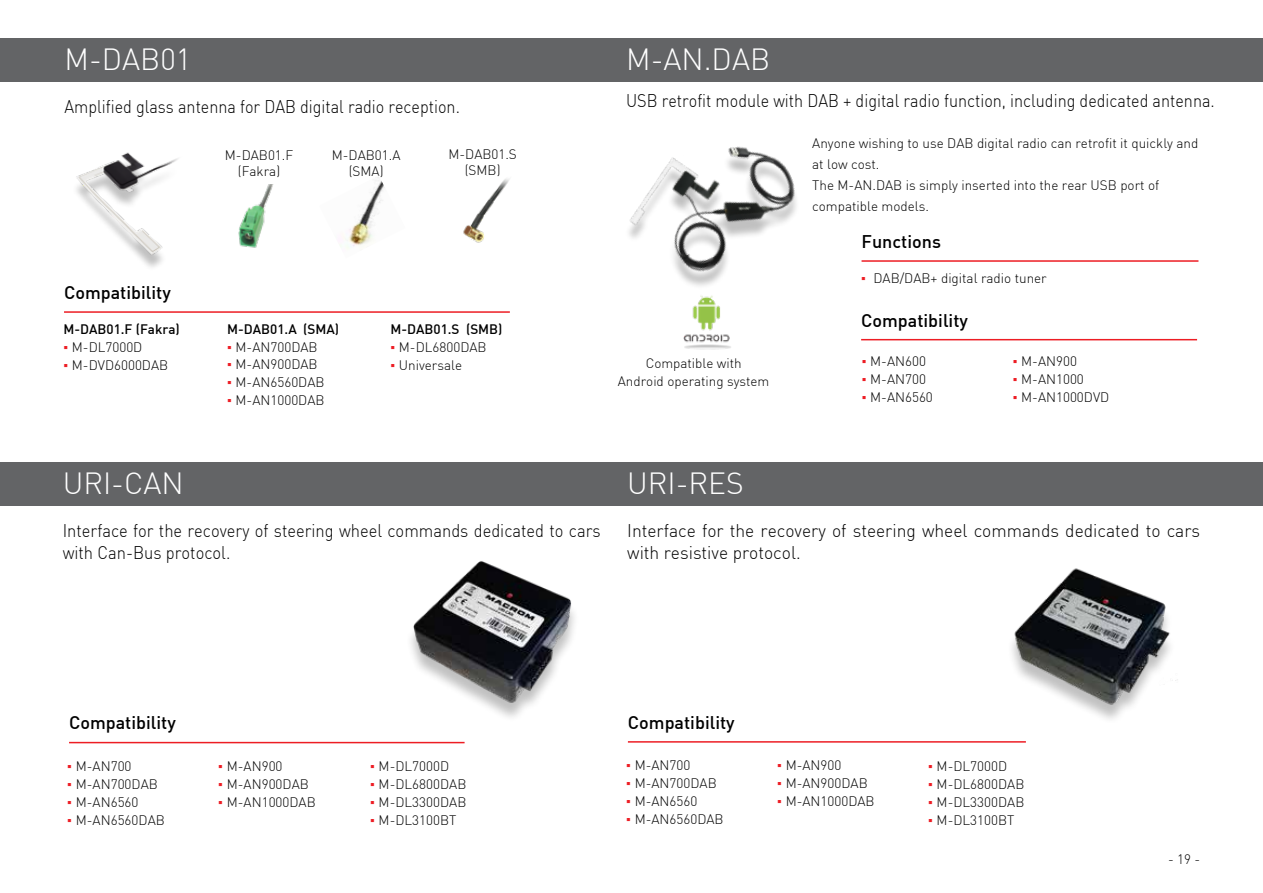
<style>
.page{position:relative;width:1263px;height:893px;background:#fff}
.page>*{position:absolute;margin:0;border:0;box-sizing:border-box;transform-origin:0 0}
.t1{font:300 30px "DIN";color:#fff}
.t2{font:300 18px "DIN";color:#000;scale:.9 1}
.t3{font:300 18px/21.6px "DIN";color:#000}
.t4{font:300 18px/21.6px "DIN";color:#000;scale:.92 1}
.t5{font:500 18px "DIN";color:#000}
.t6{font:300 13.5px/16.2px "DIN";color:#000;text-align:center}
.t7{font:500 13.5px "DIN";color:#000}
.s1{font-family:"Arial";font-weight:400;color:#ed1d24}
</style>
<div class="page">
<div style="left:0;top:38px;width:1263px;height:44px;background:#636466"></div>
<img style="left:76px;top:152px;width:102px;height:111px">
<img style="left:238px;top:185px;width:35px;height:63px">
<img style="left:463px;top:178px;width:47px;height:65px">
<img style="left:340px;top:177px;width:45px;height:72px">
<hr style="left:64px;top:311px;width:446px;height:2px;background:#ed1d24">
<hr style="left:861px;top:260px;width:337px;height:2px;background:#ed1d24">
<hr style="left:861px;top:339px;width:336px;height:1px;background:#ed1d24">
<img style="left:683px;top:302px;width:48px;height:48px">
<img style="left:629px;top:146px;width:167px;height:156px">
<div style="left:0;top:463px;width:1263px;height:43px;background:#636466"></div>
<hr style="left:69px;top:742px;width:396px;height:1px;background:#ed1d24">
<hr style="left:628px;top:741px;width:398px;height:2px;background:#ed1d24">
<img style="left:411px;top:561px;width:164px;height:156px">
<img style="left:1012px;top:568px;width:166px;height:151px">
<h1 class="t1" style="left:64px;top:40px;width:128px">M-DAB01</h1>
<h2 class="t2" style="left:64px;top:95px;width:441px">Amplified glass antenna for DAB digital radio reception.</h2>
<h2 class="t5" style="left:64px;top:281px;width:108px">Compatibility</h2>
<p class="t7" style="left:63px;top:320px;width:118px">M-DAB01.F (Fakra)</p>
<p class="t6" style="left:63px;top:339px;width:81px"><span class="s1">▪</span> M-DL7000D</p>
<p class="t6" style="left:63px;top:357px;width:106px"><span class="s1">▪</span> M-DVD6000DAB</p>
<p class="t6" style="left:225px;top:147px;width:70px">M-DAB01.F (Fakra)</p>
<p class="t6" style="left:332px;top:147px;width:70px">M-DAB01.A (SMA)</p>
<p class="t6" style="left:448px;top:146px;width:70px">M-DAB01.S (SMB)</p>
<p class="t7" style="left:227px;top:320px;width:114px">M-DAB01.A (SMA)</p>
<p class="t6" style="left:227px;top:338px;width:92px"><span class="s1">▪</span> M-AN700DAB</p>
<p class="t6" style="left:227px;top:356px;width:92px"><span class="s1">▪</span> M-AN900DAB</p>
<p class="t6" style="left:227px;top:374px;width:99px"><span class="s1">▪</span> M-AN6560DAB</p>
<p class="t6" style="left:227px;top:392px;width:99px"><span class="s1">▪</span> M-AN1000DAB</p>
<p class="t7" style="left:390px;top:321px;width:114px">M-DAB01.S (SMB)</p>
<p class="t6" style="left:390px;top:339px;width:98px"><span class="s1">▪</span> M-DL6800DAB</p>
<p class="t6" style="left:390px;top:357px;width:73px"><span class="s1">▪</span> Universale</p>
<h1 class="t1" style="left:626px;top:41px;width:145px">M-AN.DAB</h1>
<h2 class="t2" style="left:626px;top:89px;width:655px">USB retrofit module with DAB + digital radio function, including dedicated antenna.</h2>
<p class="t6" style="left:812px;top:133px;width:388px;line-height:21px;text-align:left">Anyone wishing to use DAB digital radio can retrofit it quickly and at low cost.<br>The M-AN.DAB is simply inserted into the rear USB port of compatible models.</p>
<h2 class="t5" style="left:861px;top:230px;width:81px">Functions</h2>
<p class="t6" style="left:861px;top:270px;width:187px"><span class="s1">▪</span> DAB/DAB+ digital radio tuner</p>
<h2 class="t5" style="left:861px;top:309px;width:108px">Compatibility</h2>
<p class="t6" style="left:618px;top:354px;width:153px;line-height:17.9px">Compatible with<br>Android operating system</p>
<p class="t6" style="left:1013px;top:353px;width:66px"><span class="s1">▪</span> M-AN900</p>
<p class="t6" style="left:862px;top:353px;width:66px"><span class="s1">▪</span> M-AN600</p>
<p class="t6" style="left:862px;top:371px;width:66px"><span class="s1">▪</span> M-AN700</p>
<p class="t6" style="left:862px;top:389px;width:73px"><span class="s1">▪</span> M-AN6560</p>
<p class="t6" style="left:1013px;top:371px;width:73px"><span class="s1">▪</span> M-AN1000</p>
<p class="t6" style="left:1013px;top:389px;width:98px"><span class="s1">▪</span> M-AN1000DVD</p>
<h1 class="t1" style="left:63px;top:465px;width:122px">URI-CAN</h1>
<h2 class="t4" style="left:63px;top:520px;width:586px">Interface for the recovery of steering wheel commands dedicated to cars with Can-Bus protocol.</h2>
<h1 class="t1" style="left:627px;top:464px;width:118px">URI-RES</h1>
<h2 class="t3" style="left:627px;top:519px;width:574px">Interface for the recovery of steering wheel commands dedicated to cars with resistive protocol.</h2>
<h2 class="t5" style="left:69px;top:711px;width:108px">Compatibility</h2>
<p class="t6" style="left:67px;top:758px;width:66px"><span class="s1">▪</span> M-AN700</p>
<p class="t6" style="left:67px;top:776px;width:92px"><span class="s1">▪</span> M-AN700DAB</p>
<p class="t6" style="left:67px;top:794px;width:73px"><span class="s1">▪</span> M-AN6560</p>
<p class="t6" style="left:67px;top:812px;width:99px"><span class="s1">▪</span> M-AN6560DAB</p>
<p class="t6" style="left:218px;top:758px;width:66px"><span class="s1">▪</span> M-AN900</p>
<p class="t6" style="left:218px;top:776px;width:92px"><span class="s1">▪</span> M-AN900DAB</p>
<p class="t6" style="left:218px;top:794px;width:99px"><span class="s1">▪</span> M-AN1000DAB</p>
<p class="t6" style="left:370px;top:758px;width:81px"><span class="s1">▪</span> M-DL7000D</p>
<p class="t6" style="left:370px;top:776px;width:98px"><span class="s1">▪</span> M-DL6800DAB</p>
<p class="t6" style="left:370px;top:794px;width:98px"><span class="s1">▪</span> M-DL3300DAB</p>
<p class="t6" style="left:370px;top:812px;width:88px"><span class="s1">▪</span> M-DL3100BT</p>
<h2 class="t5" style="left:628px;top:711px;width:108px">Compatibility</h2>
<p class="t6" style="left:626px;top:757px;width:66px"><span class="s1">▪</span> M-AN700</p>
<p class="t6" style="left:626px;top:775px;width:92px"><span class="s1">▪</span> M-AN700DAB</p>
<p class="t6" style="left:626px;top:793px;width:73px"><span class="s1">▪</span> M-AN6560</p>
<p class="t6" style="left:626px;top:811px;width:99px"><span class="s1">▪</span> M-AN6560DAB</p>
<p class="t6" style="left:777px;top:757px;width:66px"><span class="s1">▪</span> M-AN900</p>
<p class="t6" style="left:777px;top:775px;width:92px"><span class="s1">▪</span> M-AN900DAB</p>
<p class="t6" style="left:777px;top:793px;width:99px"><span class="s1">▪</span> M-AN1000DAB</p>
<p class="t6" style="left:928px;top:757px;width:81px"><span class="s1">▪</span> M-DL7000D</p>
<p class="t6" style="left:928px;top:775px;width:98px"><span class="s1">▪</span> M-DL6800DAB</p>
<p class="t6" style="left:928px;top:793px;width:98px"><span class="s1">▪</span> M-DL3300DAB</p>
<p class="t6" style="left:928px;top:811px;width:88px"><span class="s1">▪</span> M-DL3100BT</p>
<p class="t6" style="left:1168px;top:851px;width:34px">- 19 -</p>
</div>
